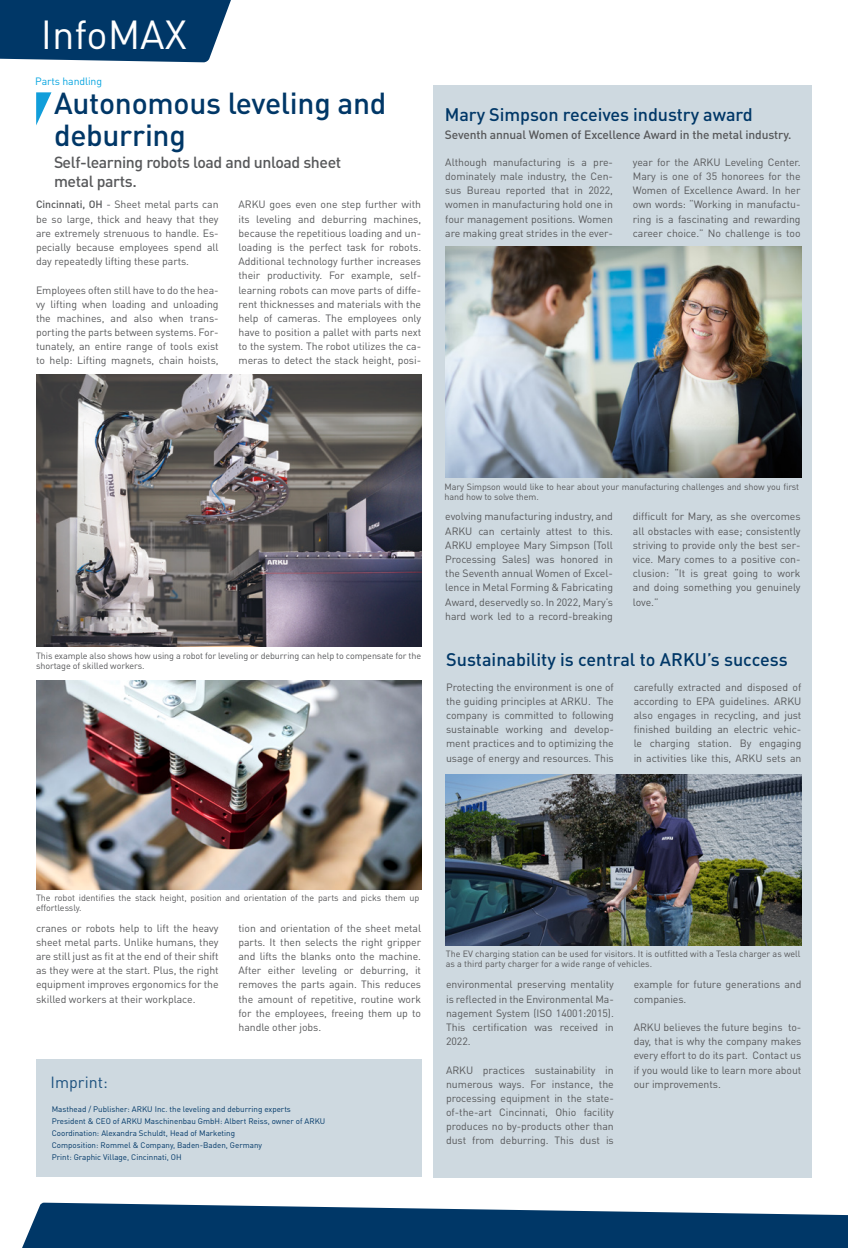
<style>
.page{position:relative;width:848px;height:1248px;background:#fff}
.page>*{position:absolute;margin:0;border:0;box-sizing:border-box;transform-origin:0 0}
.t1{font:40px "DIN Pro";color:#fff}
._1__Headline{font:500 30px/32px "DIN Pro";letter-spacing:-.01em;color:#003767}
._1__Headline-2{font:500 18px "DIN Pro";letter-spacing:-.005em;color:#003767}
._4__Fließtext{font:16px "DIN Pro";color:#1b507e}
._1__Headline-3{font:500 15.9px "DIN Pro";letter-spacing:-.025em;color:#57585a}
._1__Headline-4{font:500 12px "DIN Pro";letter-spacing:-.01em;color:#57585a}
._4__Fließtext-2{font:10.5px/14.2px "DIN Pro";letter-spacing:-.005em;color:#57585a;text-align:justify}
._4__Fließtext-3{font:10.5px "DIN Pro";letter-spacing:-.01em;color:#05a4e0}
._5__Bildunterschrift{font:9px/10px "DIN Pro";letter-spacing:-.01em;color:#57585a}
.t2{font:8px "DIN Pro";color:#003767}
.s1{font-weight:500}
</style>
<div class="page">
<div style="left:434px;top:85px;width:378px;height:1091px;background:#ced9e0"></div>
<div style="left:36px;top:1059px;width:385px;height:117px;background:#ced9e0"></div>
<svg style="left:0;top:0;width:231px;height:62px;background:#114471"></svg>
<svg style="left:22px;top:1202px;width:826px;height:45px;background:#29577f"></svg>
<img style="left:446px;top:247px;width:355px;height:231px">
<img style="left:446px;top:774px;width:355px;height:171px">
<svg style="left:36px;top:92px;width:15px;height:33px"></svg>
<img style="left:36px;top:374px;width:385px;height:272px">
<img style="left:36px;top:680px;width:385px;height:209px">
<p class="t1" style="left:41px;top:8px;width:147px">InfoMAX</p>
<p class="_4__Fließtext-3" style="left:35px;top:74px;width:68px">Parts handling</p>
<p class="_1__Headline" style="left:54px;top:86px;width:334px">Autonomous leveling and deburring</p>
<p class="_1__Headline-3" style="left:54px;top:151px;width:289px">Self-learning robots load and unload sheet</p>
<p class="_1__Headline-3" style="left:54px;top:170px;width:84px">metal parts.</p>
<p class="_4__Fließtext-2" style="left:36px;top:197px;width:184px"><span class="s1">Cincinnati, OH</span> - Sheet metal parts can be so large, thick and heavy that they are extremely strenuous to handle. Es&shy;pecially because employees spend all day repeatedly lifting these parts.</p>
<p class="_4__Fließtext-2" style="left:36px;top:282px;width:184px">Employees often still have to do the hea&shy;vy lifting when loading and unloading the machines, and also when trans&shy;porting the parts between systems. For&shy;tunately, an entire range of tools exist to help: Lifting magnets, chain hoists,</p>
<p class="_4__Fließtext-2" style="left:238px;top:197px;width:184px">ARKU goes even one step further with its leveling and deburring machines, because the repetitious loading and un&shy;loading is the perfect task for robots.<br>Additional technology further increases their productivity. For example, self&shy;learning robots can move parts of diffe&shy;rent thicknesses and materials with the help of cameras. The employees only have to position a pallet with parts next to the system. The robot utilizes the ca&shy;meras to detect the stack height, posi-</p>
<p class="_1__Headline-2" style="left:445px;top:102px;width:309px">Mary Simpson receives industry award</p>
<p class="_1__Headline-4" style="left:445px;top:127px;width:348px">Seventh annual Women of Excellence Award in the metal industry.</p>
<p class="_4__Fließtext-2" style="left:445px;top:155px;width:169px;text-align:left">Although manufacturing is a pre&shy;dominately male industry, the Cen&shy;sus Bureau reported that in 2022, women in manufacturing hold one in four management positions. Women are making great strides in the ever-</p>
<p class="_4__Fließtext-2" style="left:633px;top:155px;width:169px">year for the ARKU Leveling Center.<br>Mary is one of 35 honorees for the Women of Excellence Award. In her own words: “Working in manufactu&shy;ring is a fascinating and rewarding career choice.” No challenge is too</p>
<p class="_5__Bildunterschrift" style="left:36px;top:650px;width:386px">This example also shows how using a robot for leveling or deburring can help to compensate for the shortage of skilled workers.</p>
<p class="_5__Bildunterschrift" style="left:444px;top:481px;width:356px">Mary Simpson would like to hear about your manufacturing challenges and show you first hand how to solve them.</p>
<p class="_4__Fließtext-2" style="left:445px;top:509px;width:169px">evolving manufacturing industry, and ARKU can certainly attest to this.<br>ARKU employee Mary Simpson (Toll Processing Sales) was honored in the Seventh annual Women of Excel&shy;lence in Metal Forming &amp; Fabricating Award, deservedly so. In 2022, Mary’s hard work led to a record-breaking</p>
<p class="_4__Fließtext-2" style="left:633px;top:509px;width:169px">difficult for Mary, as she overcomes all obstacles with ease; consistently striving to provide only the best ser&shy;vice. Mary comes to a positive con&shy;clusion: “It is great going to work and doing something you genuinely love.”</p>
<p class="_1__Headline-2" style="left:446px;top:647px;width:343px">Sustainability is central to ARKU’s success</p>
<p class="_4__Fließtext-2" style="left:446px;top:679px;width:169px">Protecting the environment is one of the guiding principles at ARKU. The company is committed to following sustainable working and develop&shy;ment practices and to optimizing the usage of energy and resources. This</p>
<p class="_4__Fließtext-2" style="left:633px;top:679px;width:169px">carefully extracted and disposed of according to EPA guidelines. ARKU also engages in recycling, and just finished building an electric vehic&shy;le charging station. By engaging in activities like this, ARKU sets an</p>
<p class="_5__Bildunterschrift" style="left:36px;top:892px;width:385px">The robot identifies the stack height, position and orientation of the parts and picks them up effortlessly.</p>
<p class="_4__Fließtext-2" style="left:36px;top:920px;width:184px">cranes or robots help to lift the heavy sheet metal parts. Unlike humans, they are still just as fit at the end of their shift as they were at the start. Plus, the right equipment improves ergonomics for the skilled workers at their workplace.</p>
<p class="_4__Fließtext-2" style="left:238px;top:920px;width:184px">tion and orientation of the sheet metal parts. It then selects the right gripper and lifts the blanks onto the machine.<br>After either leveling or deburring, it removes the parts again. This reduces the amount of repetitive, routine work for the employees, freeing them up to handle other jobs.</p>
<p class="_4__Fließtext" style="left:51px;top:1070px;width:59px">Imprint:</p>
<p class="t2" style="left:52px;top:1103px;width:241px">Masthead / Publisher: ARKU Inc. the leveling and deburring experts</p>
<p class="t2" style="left:52px;top:1115px;width:275px">President &amp; CEO of ARKU Maschinenbau GmbH: Albert Reiss, owner of ARKU</p>
<p class="t2" style="left:52px;top:1127px;width:185px">Coordination: Alexandra Schuldt, Head of Marketing</p>
<p class="t2" style="left:52px;top:1139px;width:212px">Composition: Rommel &amp; Company, Baden-Baden, Germany</p>
<p class="t2" style="left:52px;top:1151px;width:131px">Print: Graphic Village, Cincinnati, OH</p>
<p class="_5__Bildunterschrift" style="left:446px;top:948px;width:356px">The EV charging station can be used for visitors. It is outfitted with a Tesla charger as well as a third party charger for a wide range of vehicles.</p>
<p class="_4__Fließtext-2" style="left:446px;top:977px;width:169px">environmental preserving mentality is reflected in the Environmental Ma&shy;nagement System (ISO 14001:2015).<br>This certification was received in 2022.</p>
<p class="_4__Fließtext-2" style="left:446px;top:1062px;width:169px">ARKU practices sustainability in numerous ways. For instance, the processing equipment in the state&shy;of-the-art Cincinnati, Ohio facility produces no by-products other than dust from deburring. This dust is</p>
<p class="_4__Fließtext-2" style="left:633px;top:977px;width:169px">example for future generations and companies.</p>
<p class="_4__Fließtext-2" style="left:633px;top:1019px;width:169px">ARKU believes the future begins to&shy;day, that is why the company makes every effort to do its part. Contact us if you would like to learn more about our improvements.</p>
</div>
